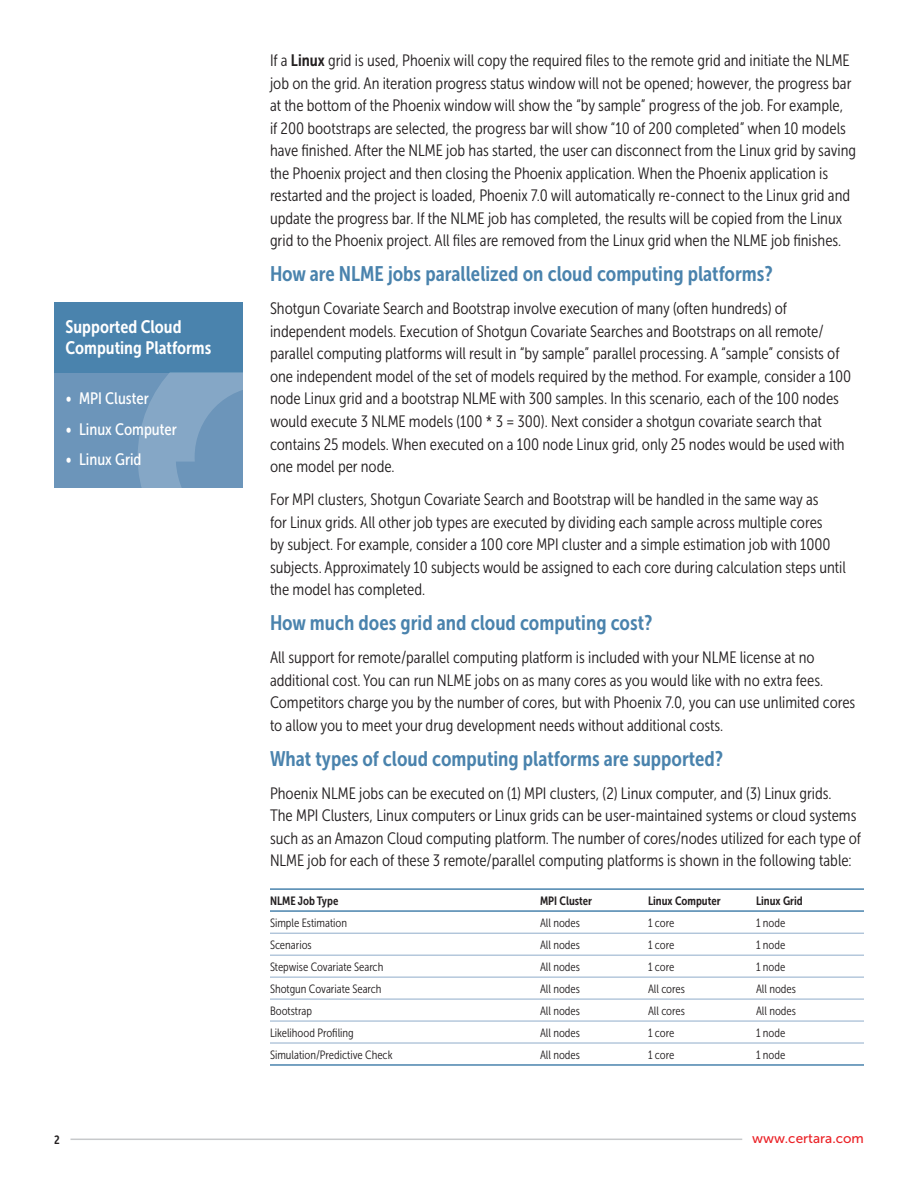
<style>
.page{position:relative;width:918px;height:1188px;background:#fff}
.page>*{position:absolute;margin:0;border:0;box-sizing:border-box;transform-origin:0 0}
.t1{font:21px "Museo Sans Cond 700";color:#4a83ad}
.t2{font:18px/21px "Museo Sans Cond 700";color:#fff}
.t3{font:16.5px/22.5px "Museo Sans Cond 300";color:#231f20}
.t4{font:16.5px "Museo Sans Cond 500";color:#fff}
.t5{font:13.5px "Museo Sans 500";color:#eb2227}
.t6{font:12px "Museo Sans Cond 300";color:#231f20}
.t7{font:12px "Museo Sans Cond 700";color:#231f20}
.s1{font-family:"Museo Sans Cond 700"}
</style>
<div class="page">
<hr style="left:70px;top:1139px;width:672px;height:1px;background:#c7c9cb">
<hr style="left:270px;top:933px;width:270px;height:1px;background:#9cb5d0">
<hr style="left:540px;top:933px;width:108px;height:1px;background:#9cb5d0">
<hr style="left:648px;top:933px;width:108px;height:1px;background:#9cb5d0">
<hr style="left:756px;top:933px;width:108px;height:1px;background:#9cb5d0">
<hr style="left:270px;top:955px;width:270px;height:1px;background:#9cb5d0">
<hr style="left:540px;top:955px;width:108px;height:1px;background:#9cb5d0">
<hr style="left:648px;top:955px;width:108px;height:1px;background:#9cb5d0">
<hr style="left:756px;top:955px;width:108px;height:1px;background:#9cb5d0">
<hr style="left:270px;top:977px;width:270px;height:1px;background:#9cb5d0">
<hr style="left:540px;top:977px;width:108px;height:1px;background:#9cb5d0">
<hr style="left:648px;top:977px;width:108px;height:1px;background:#9cb5d0">
<hr style="left:756px;top:977px;width:108px;height:1px;background:#9cb5d0">
<hr style="left:270px;top:999px;width:270px;height:1px;background:#9cb5d0">
<hr style="left:540px;top:999px;width:108px;height:1px;background:#9cb5d0">
<hr style="left:648px;top:999px;width:108px;height:1px;background:#9cb5d0">
<hr style="left:756px;top:999px;width:108px;height:1px;background:#9cb5d0">
<hr style="left:270px;top:1020px;width:270px;height:2px;background:#9cb5d0">
<hr style="left:540px;top:1020px;width:108px;height:2px;background:#9cb5d0">
<hr style="left:648px;top:1020px;width:108px;height:2px;background:#9cb5d0">
<hr style="left:756px;top:1020px;width:108px;height:2px;background:#9cb5d0">
<hr style="left:270px;top:1042px;width:270px;height:2px;background:#9cb5d0">
<hr style="left:540px;top:1042px;width:108px;height:2px;background:#9cb5d0">
<hr style="left:648px;top:1042px;width:108px;height:2px;background:#9cb5d0">
<hr style="left:756px;top:1042px;width:108px;height:2px;background:#9cb5d0">
<hr style="left:270px;top:888px;width:270px;height:2px;background:#4a83ad">
<hr style="left:540px;top:888px;width:108px;height:2px;background:#4a83ad">
<hr style="left:648px;top:888px;width:108px;height:2px;background:#4a83ad">
<hr style="left:756px;top:888px;width:108px;height:2px;background:#4a83ad">
<hr style="left:270px;top:910px;width:270px;height:2px;background:#4a83ad">
<hr style="left:540px;top:910px;width:108px;height:2px;background:#4a83ad">
<hr style="left:648px;top:910px;width:108px;height:2px;background:#4a83ad">
<hr style="left:756px;top:910px;width:108px;height:2px;background:#4a83ad">
<hr style="left:270px;top:1064px;width:270px;height:2px;background:#4a83ad">
<hr style="left:540px;top:1064px;width:108px;height:2px;background:#4a83ad">
<hr style="left:648px;top:1064px;width:108px;height:2px;background:#4a83ad">
<hr style="left:756px;top:1064px;width:108px;height:2px;background:#4a83ad">
<div style="left:54px;top:372px;width:189px;height:116px;background:#6c95ba"></div>
<div style="left:54px;top:302px;width:189px;height:70px;background:#4a83ad"></div>
<svg style="left:138px;top:373px;width:105px;height:115px"></svg>
<p class="t2" style="left:66px;top:316px;width:147px">Supported Cloud<br>Computing Platforms</p>
<p class="t4" style="left:66px;top:390px;width:85px">• MPI Cluster</p>
<p class="t4" style="left:66px;top:420px;width:113px">• Linux Computer</p>
<p class="t4" style="left:66px;top:450px;width:77px">• Linux Grid</p>
<p class="t3" style="left:270px;top:50px;width:588px">If a <span class="s1">Linux</span> grid is used, Phoenix will copy the required files to the remote grid and initiate the NLME job on the grid. An iteration progress status window will not be opened; however, the progress bar at the bottom of the Phoenix window will show the “by sample” progress of the job. For example,<br>if 200 bootstraps are selected, the progress bar will show “10 of 200 completed” when 10 models have finished. After the NLME job has started, the user can disconnect from the Linux grid by saving the Phoenix project and then closing the Phoenix application. When the Phoenix application is restarted and the project is loaded, Phoenix 7.0 will automatically re-connect to the Linux grid and update the progress bar. If the NLME job has completed, the results will be copied from the Linux grid to the Phoenix project. All files are removed from the Linux grid when the NLME job finishes.</p>
<p class="t1" style="left:270px;top:262px;width:504px">How are NLME jobs parallelized on cloud computing platforms?</p>
<p class="t3" style="left:270px;top:298px;width:583px">Shotgun Covariate Search and Bootstrap involve execution of many (often hundreds) of independent models. Execution of Shotgun Covariate Searches and Bootstraps on all remote/ parallel computing platforms will result in “by sample” parallel processing. A “sample” consists of one independent model of the set of models required by the method. For example, consider a 100 node Linux grid and a bootstrap NLME with 300 samples. In this scenario, each of the 100 nodes would execute 3 NLME models (100 * 3 = 300). Next consider a shotgun covariate search that contains 25 models. When executed on a 100 node Linux grid, only 25 nodes would be used with one model per node.</p>
<p class="t3" style="left:270px;top:489px;width:577px">For MPI clusters, Shotgun Covariate Search and Bootstrap will be handled in the same way as<br>for Linux grids. All other job types are executed by dividing each sample across multiple cores<br>by subject. For example, consider a 100 core MPI cluster and a simple estimation job with 1000 subjects. Approximately 10 subjects would be assigned to each core during calculation steps until the model has completed.</p>
<p class="t1" style="left:270px;top:611px;width:384px">How much does grid and cloud computing cost?</p>
<p class="t3" style="left:270px;top:647px;width:587px">All support for remote/parallel computing platform is included with your NLME license at no additional cost. You can run NLME jobs on as many cores as you would like with no extra fees.<br>Competitors charge you by the number of cores, but with Phoenix 7.0, you can use unlimited cores to allow you to meet your drug development needs without additional costs.</p>
<p class="t1" style="left:270px;top:747px;width:455px">What types of cloud computing platforms are supported?</p>
<p class="t3" style="left:270px;top:782px;width:593px">Phoenix NLME jobs can be executed on (1) MPI clusters, (2) Linux computer, and (3) Linux grids.<br>The MPI Clusters, Linux computers or Linux grids can be user-maintained systems or cloud systems such as an Amazon Cloud computing platform. The number of cores/nodes utilized for each type of NLME job for each of these 3 remote/parallel computing platforms is shown in the following table:</p>
<p class="t7" style="left:270px;top:894px;width:70px">NLME Job Type</p>
<p class="t7" style="left:540px;top:894px;width:54px">MPI Cluster</p>
<p class="t7" style="left:648px;top:894px;width:74px">Linux Computer</p>
<p class="t7" style="left:756px;top:894px;width:48px">Linux Grid</p>
<p class="t6" style="left:270px;top:916px;width:79px">Simple Estimation</p>
<p class="t6" style="left:540px;top:916px;width:42px">All nodes</p>
<p class="t6" style="left:648px;top:916px;width:28px">1 core</p>
<p class="t6" style="left:756px;top:916px;width:31px">1 node</p>
<p class="t6" style="left:270px;top:938px;width:43px">Scenarios</p>
<p class="t6" style="left:540px;top:938px;width:42px">All nodes</p>
<p class="t6" style="left:648px;top:938px;width:28px">1 core</p>
<p class="t6" style="left:756px;top:938px;width:31px">1 node</p>
<p class="t6" style="left:270px;top:960px;width:115px">Stepwise Covariate Search</p>
<p class="t6" style="left:540px;top:960px;width:42px">All nodes</p>
<p class="t6" style="left:648px;top:960px;width:28px">1 core</p>
<p class="t6" style="left:756px;top:960px;width:31px">1 node</p>
<p class="t6" style="left:270px;top:982px;width:113px">Shotgun Covariate Search</p>
<p class="t6" style="left:540px;top:982px;width:42px">All nodes</p>
<p class="t6" style="left:648px;top:982px;width:38px">All cores</p>
<p class="t6" style="left:756px;top:982px;width:42px">All nodes</p>
<p class="t6" style="left:270px;top:1004px;width:44px">Bootstrap</p>
<p class="t6" style="left:540px;top:1004px;width:42px">All nodes</p>
<p class="t6" style="left:648px;top:1004px;width:38px">All cores</p>
<p class="t6" style="left:756px;top:1004px;width:42px">All nodes</p>
<p class="t6" style="left:270px;top:1026px;width:85px">Likelihood Profiling</p>
<p class="t6" style="left:540px;top:1026px;width:42px">All nodes</p>
<p class="t6" style="left:648px;top:1026px;width:28px">1 core</p>
<p class="t6" style="left:756px;top:1026px;width:31px">1 node</p>
<p class="t6" style="left:270px;top:1048px;width:124px">Simulation/Predictive Check</p>
<p class="t6" style="left:540px;top:1048px;width:42px">All nodes</p>
<p class="t6" style="left:648px;top:1048px;width:28px">1 core</p>
<p class="t6" style="left:756px;top:1048px;width:31px">1 node</p>
<p class="t7" style="left:54px;top:1133px;width:7px">2</p>
<p class="t5" style="left:752px;top:1131px;width:113px">www.certara.com</p>
</div>
